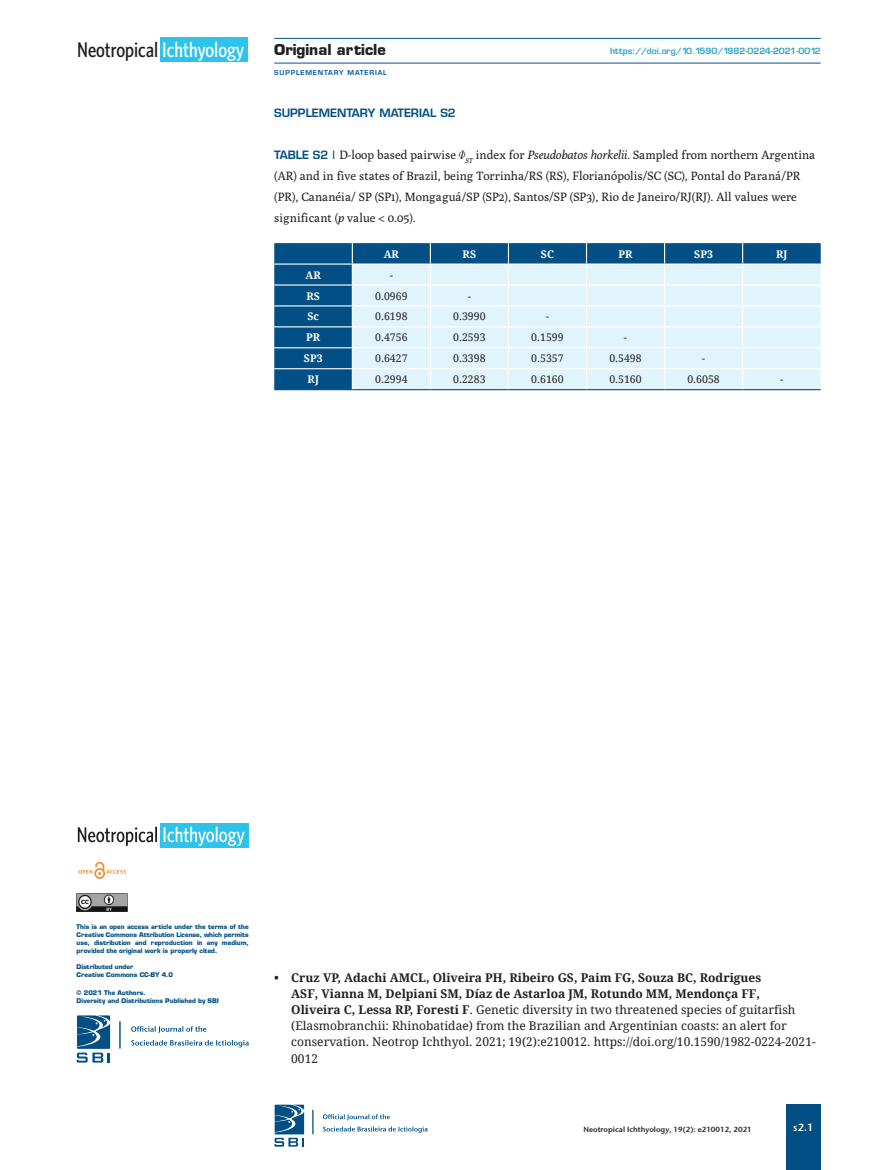
<style>
.page{position:relative;width:893px;height:1170px;background:#fff}
.page>*{position:absolute;margin:0;border:0;box-sizing:border-box;transform-origin:0 0}
.t1{font:500 21.3px "Whitney Condensed";color:#231f20}
.t2{font:700 15.75px "Eugenio";color:#231f20}
.t3{font:12px/16.2px "Droid Serif";color:#231f20}
.Normal{font:12px/21px "Poly";color:#231f20}
.t4{font:12px "Eugenio Medium Normal";color:#014f84}
.t5{font:10.5px "Droid Serif";color:#231f20}
.t6{font:700 10.5px "Droid Serif";color:#fff}
.t7{font:10.5px "Stone Sans Sem ITCTT Semi";color:#fff}
.t8{font:9px "Eugenio Medium Normal";color:#26a3c4}
.t9{font:7.5px "Stone Sans Sem ITCTT Semi";color:#231f20}
.t10{font:7.05px "Eugenio Medium Normal";letter-spacing:.12em;color:#0155a7}
.t11{font:700 6.75px/8.1px "Eugenio";color:#014f84;text-align:justify}
.s1{color:#fff}
.s2{font-family:"Eugenio Medium Normal";color:#014f84}
.s3{font-family:"Cardo";font-style:italic}
.s4{font-style:italic}
.s5{font-weight:700}
</style>
<div class="page">
<div style="left:786px;top:1104px;width:35px;height:65px;background:#014f84"></div>
<hr style="left:274px;top:63px;width:547px;height:1px;background:#01558c">
<hr style="left:274px;top:38px;width:547px;height:1px;background:#01558c">
<svg style="left:323px;top:1126px;width:104px;height:6px"></svg>
<svg style="left:323px;top:1114px;width:67px;height:6px"></svg>
<svg style="left:312px;top:1109px;width:1px;height:25px"></svg>
<svg style="left:274px;top:1104px;width:30px;height:42px"></svg>
<div style="left:160px;top:37px;width:88px;height:25px;background:#2dc3ea"></div>
<svg style="left:274px;top:243px;width:547px;height:146px;background:#aacadd"></svg>
<hr style="left:352px;top:389px;width:78px;height:1px;background:#014f84">
<hr style="left:430px;top:389px;width:78px;height:1px;background:#014f84">
<hr style="left:508px;top:389px;width:78px;height:1px;background:#014f84">
<hr style="left:586px;top:389px;width:79px;height:1px;background:#014f84">
<hr style="left:665px;top:389px;width:78px;height:1px;background:#014f84">
<hr style="left:743px;top:389px;width:78px;height:1px;background:#014f84">
<hr style="left:274px;top:389px;width:78px;height:1px;background:#014f84">
<svg style="left:131px;top:1040px;width:118px;height:7px"></svg>
<svg style="left:131px;top:1026px;width:75px;height:7px"></svg>
<hr style="left:119px;top:1021px;width:2px;height:27px;background:#014f84">
<svg style="left:76px;top:1015px;width:34px;height:47px"></svg>
<img style="left:77px;top:893px;width:50px;height:18px">
<svg style="left:78px;top:861px;width:48px;height:17px"></svg>
<div style="left:160px;top:822px;width:89px;height:25px;background:#2dc3ea"></div>
<svg style="left:164px;top:826px;width:81px;height:19px"></svg>
<svg style="left:78px;top:826px;width:79px;height:20px"></svg>
<p class="t1" style="left:77px;top:37px;width:169px">Neotropical <span class="s1">Ichthyology</span></p>
<h2 class="t2" style="left:274px;top:40px;width:113px">Original article</h2>
<p class="t10" style="left:274px;top:68px;width:114px">SUPPLEMENTARY MATERIAL</p>
<p class="t4" style="left:274px;top:106px;width:183px">SUPPLEMENTARY MATERIAL S2</p>
<p class="t8" style="left:610px;top:45px;width:212px">https://doi.org/10.1590/1982-0224-2021-0012</p>
<p class="Normal" style="left:274px;top:144px;width:543px"><span class="s2">TABLE S2 |</span> D-loop based pairwise <span class="s3">Φ</span><sub>ST</sub> index for <span class="s4">Pseudobatos horkelii</span>. Sampled from northern Argentina (AR) and in five states of Brazil, being Torrinha/RS (RS), Florianópolis/SC (SC), Pontal do Paraná/PR (PR), Cananéia/ SP (SP1), Mongaguá/SP (SP2), Santos/SP (SP3), Rio de Janeiro/RJ(RJ). All values were significant (<span class="s4">p</span> value &lt; 0.05).</p>
<p class="t6" style="left:384px;top:248px;width:17px">AR</p>
<p class="t6" style="left:463px;top:248px;width:15px">RS</p>
<p class="t6" style="left:541px;top:248px;width:15px">SC</p>
<p class="t6" style="left:618px;top:248px;width:16px">PR</p>
<p class="t6" style="left:694px;top:248px;width:20px">SP3</p>
<p class="t6" style="left:776px;top:248px;width:13px">RJ</p>
<p class="t6" style="left:306px;top:269px;width:17px">AR</p>
<p class="t5" style="left:390px;top:269px;width:5px">-</p>
<p class="t6" style="left:306px;top:290px;width:15px">RS</p>
<p class="t5" style="left:375px;top:290px;width:34px">0.0969</p>
<p class="t5" style="left:468px;top:290px;width:5px">-</p>
<p class="t6" style="left:307px;top:310px;width:13px">Sc</p>
<p class="t5" style="left:375px;top:310px;width:34px">0.6198</p>
<p class="t5" style="left:453px;top:310px;width:34px">0.3990</p>
<p class="t5" style="left:546px;top:310px;width:5px">-</p>
<p class="t6" style="left:306px;top:331px;width:16px">PR</p>
<p class="t5" style="left:375px;top:331px;width:34px">0.4756</p>
<p class="t5" style="left:453px;top:331px;width:34px">0.2593</p>
<p class="t5" style="left:531px;top:331px;width:34px">0.1599</p>
<p class="t5" style="left:624px;top:331px;width:5px">-</p>
<p class="t6" style="left:304px;top:352px;width:20px">SP3</p>
<p class="t5" style="left:375px;top:352px;width:34px">0.6427</p>
<p class="t5" style="left:453px;top:352px;width:34px">0.3398</p>
<p class="t5" style="left:531px;top:352px;width:34px">0.5357</p>
<p class="t5" style="left:609px;top:352px;width:34px">0.5498</p>
<p class="t5" style="left:702px;top:352px;width:5px">-</p>
<p class="t6" style="left:308px;top:373px;width:13px">RJ</p>
<p class="t5" style="left:375px;top:373px;width:34px">0.2994</p>
<p class="t5" style="left:453px;top:373px;width:34px">0.2283</p>
<p class="t5" style="left:531px;top:373px;width:34px">0.6160</p>
<p class="t5" style="left:609px;top:373px;width:34px">0.5160</p>
<p class="t5" style="left:687px;top:373px;width:34px">0.6058</p>
<p class="t5" style="left:780px;top:373px;width:5px">-</p>
<p class="t11" style="left:77px;top:922px;width:174px">This is an open access article under the terms of the Creative Commons Attribution License, which permits use, distribution and reproduction in any medium, provided the original work is properly cited.</p>
<p class="t11" style="left:77px;top:963px;width:58px">Distributed under</p>
<p class="t11" style="left:77px;top:971px;width:98px">Creative Commons CC-BY 4.0</p>
<p class="t11" style="left:77px;top:988px;width:71px">© 2021 The Authors.</p>
<p class="t11" style="left:77px;top:996px;width:144px">Diversity and Distributions Published by SBI</p>
<p class="t3" style="left:291px;top:969px;width:526px;text-indent:-17px"><span class="s5">• Cruz VP, Adachi AMCL, Oliveira PH, Ribeiro GS, Paim FG, Souza BC, Rodrigues<br>ASF, Vianna M, Delpiani SM, Díaz de Astarloa JM, Rotundo MM, Mendonça FF,<br>Oliveira C, Lessa RP, Foresti F</span>. Genetic diversity in two threatened species of guitarfish (Elasmobranchii: Rhinobatidae) from the Brazilian and Argentinian coasts: an alert for conservation. Neotrop Ichthyol. 2021; 19(2):e210012. https://doi.org/10.1590/1982-0224-2021- 0012</p>
<p class="t9" style="left:583px;top:1122px;width:170px">Neotropical Ichthyology, 19(2): e210012, 2021</p>
<p class="t7" style="left:793px;top:1118px;width:22px">s2.1</p>
</div>
